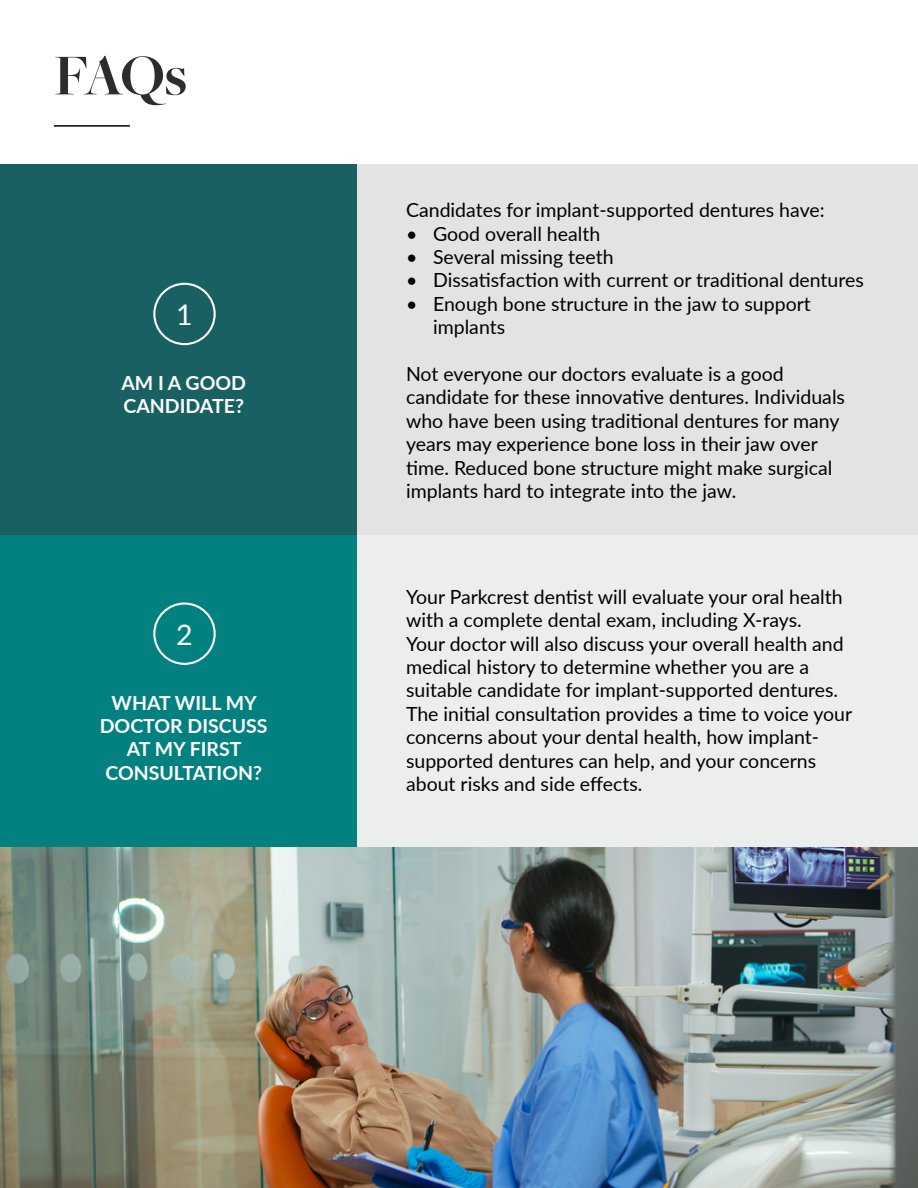
<style>
.page{position:relative;width:918px;height:1188px;background:#fff}
.page>*{position:absolute;margin:0;border:0;box-sizing:border-box;transform-origin:0 0}
.t1{font:700 60px "Freight Big Pro";color:#2d2d2c}
.t2{font:28.5px "Lato";color:#fff}
.t3{font:19.5px/23.4px "Lato";color:#000}
.t4{font:700 19.5px/23.4px "Lato";color:#fff}
</style>
<div class="page">
<img style="left:0;top:847px;width:918px;height:341px">
<div style="left:356px;top:164px;width:562px;height:372px;background:#e2e3e2"></div>
<div style="left:356px;top:536px;width:562px;height:311px;background:#eceded"></div>
<div style="left:0;top:164px;width:356px;height:372px;background:#186062"></div>
<div style="left:0;top:536px;width:356px;height:311px;background:#028180"></div>
<hr style="left:54px;top:125px;width:76px;height:2px;background:#000">
<div style="left:153px;top:283px;width:63px;height:62px;border:2px solid #fff;border-radius:50%"></div>
<div style="left:153px;top:602px;width:63px;height:63px;border:2px solid #fff;border-radius:50%"></div>
<h1 class="t1" style="left:54px;top:36px;width:135px">FAQs</h1>
<h2 class="t2" style="left:176px;top:294px;width:18px">1</h2>
<p class="t4" style="left:121px;top:370px;width:126px">AM I A GOOD<br>CANDIDATE?</p>
<h2 class="t2" style="left:176px;top:614px;width:18px">2</h2>
<p class="t4" style="left:100px;top:690px;width:169px;text-align:center">WHAT WILL MY<br>DOCTOR DISCUSS<br>AT MY FIRST<br>CONSULTATION?</p>
<p class="t3" style="left:406px;top:198px;width:420px">Candidates for implant-supported dentures have:</p>
<p class="t3" style="left:406px;top:221px;width:196px">• Good overall health</p>
<p class="t3" style="left:406px;top:244px;width:209px">• Several missing teeth</p>
<p class="t3" style="left:406px;top:268px;width:459px">• Dissatisfaction with current or traditional dentures</p>
<p class="t3" style="left:433px;top:291px;width:379px;text-indent:-27px">• Enough bone structure in the jaw to support implants</p>
<p class="t3" style="left:406px;top:361px;width:440px">Not everyone our doctors evaluate is a good candidate for these innovative dentures. Individuals who have been using traditional dentures for many years may experience bone loss in their jaw over time. Reduced bone structure might make surgical implants hard to integrate into the jaw.</p>
<p class="t3" style="left:406px;top:584px;width:448px">Your Parkcrest dentist will evaluate your oral health with a complete dental exam, including X-rays.<br>Your doctor will also discuss your overall health and medical history to determine whether you are a suitable candidate for implant-supported dentures.<br>The initial consultation provides a time to voice your concerns about your dental health, how implant&shy;supported dentures can help, and your concerns about risks and side effects.</p>
</div>
